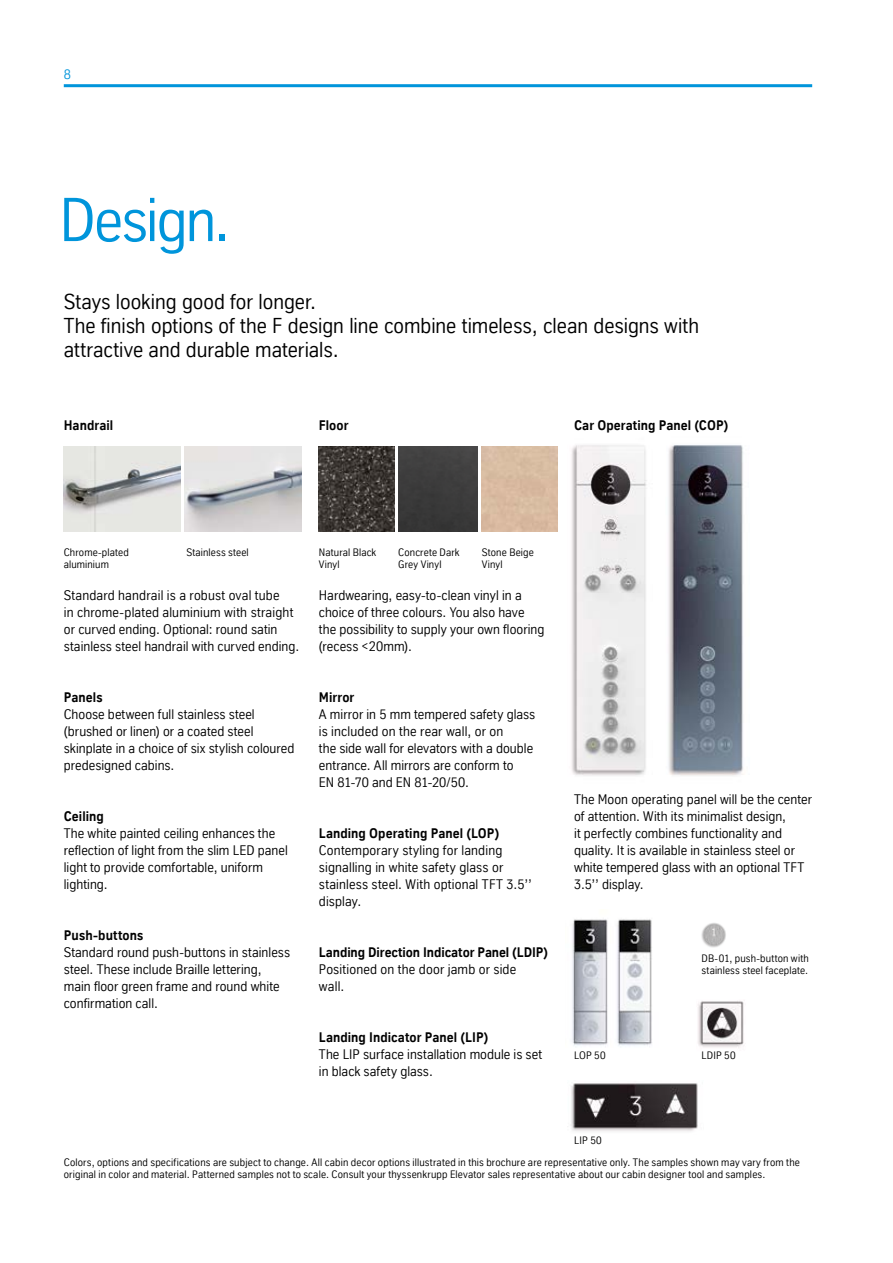
<style>
.page{position:relative;width:893px;height:1263px;background:#fff}
.page>*{position:absolute;margin:0;border:0;box-sizing:border-box;transform-origin:0 0}
.t1{font:60px "TK Type";letter-spacing:-.03em;color:#0095db}
.t2{font:21px/24px "TK Type";color:#000}
.t3{font:13.5px/17px "TK Type";letter-spacing:.005em;color:#000}
.t4{font:700 13.5px "TK Type";letter-spacing:.005em;color:#000}
.t5{font:13.5px "TK Type";color:#0095db}
.t6{font:10.5px/12px "TK Type";letter-spacing:.015em;color:#000}
</style>
<div class="page">
<img style="left:64px;top:446px;width:117px;height:86px">
<img style="left:701px;top:923px;width:25px;height:25px">
<img style="left:319px;top:446px;width:75px;height:85px">
<img style="left:398px;top:446px;width:80px;height:85px">
<img style="left:571px;top:445px;width:76px;height:331px">
<img style="left:668px;top:445px;width:75px;height:331px">
<hr style="left:64px;top:84px;width:748px;height:3px;background:#0095db">
<img style="left:185px;top:446px;width:117px;height:86px">
<img style="left:698px;top:1001px;width:46px;height:47px">
<img style="left:570px;top:1083px;width:128px;height:49px">
<img style="left:617px;top:919px;width:35px;height:127px">
<img style="left:572px;top:919px;width:36px;height:127px">
<p class="t5" style="left:64px;top:66px;width:9px">8</p>
<h1 class="t1" style="left:59px;top:187px;width:173px">Design.</h1>
<h2 class="t2" style="left:64px;top:289px;width:637px">Stays looking good for longer.<br>The finish options of the F design line combine timeless, clean designs with attractive and durable materials.</h2>
<p class="t4" style="left:64px;top:417px;width:51px">Handrail</p>
<p class="t4" style="left:319px;top:417px;width:31px">Floor</p>
<p class="t4" style="left:574px;top:417px;width:156px">Car Operating Panel (COP)</p>
<p class="t6" style="left:64px;top:546px;width:67px">Chrome-plated aluminium</p>
<p class="t6" style="left:186px;top:546px;width:64px">Stainless steel</p>
<p class="t6" style="left:482px;top:546px;width:53px">Stone Beige<br>Vinyl</p>
<p class="t6" style="left:398px;top:546px;width:63px">Concrete Dark<br>Grey Vinyl</p>
<p class="t6" style="left:319px;top:546px;width:59px">Natural Black<br>Vinyl</p>
<p class="t3" style="left:64px;top:586px;width:237px">Standard handrail is a robust oval tube<br>in chrome-plated aluminium with straight or curved ending. Optional: round satin stainless steel handrail with curved ending.</p>
<p class="t4" style="left:64px;top:689px;width:40px">Panels</p>
<p class="t3" style="left:64px;top:705px;width:232px">Choose between full stainless steel (brushed or linen) or a coated steel skinplate in a choice of six stylish coloured predesigned cabins.</p>
<p class="t4" style="left:64px;top:808px;width:42px">Ceiling</p>
<p class="t3" style="left:64px;top:824px;width:226px">The white painted ceiling enhances the reflection of light from the slim LED panel light to provide comfortable, uniform lighting.</p>
<p class="t4" style="left:64px;top:927px;width:81px">Push-buttons</p>
<p class="t3" style="left:64px;top:944px;width:228px">Standard round push-buttons in stainless steel. These include Braille lettering, main floor green frame and round white confirmation call.</p>
<p class="t3" style="left:319px;top:586px;width:227px">Hardwearing, easy-to-clean vinyl in a choice of three colours. You also have the possibility to supply your own flooring (recess &lt;20mm).</p>
<p class="t4" style="left:319px;top:689px;width:37px">Mirror</p>
<p class="t3" style="left:319px;top:705px;width:218px">A mirror in 5 mm tempered safety glass is included on the rear wall, or on<br>the side wall for elevators with a double entrance. All mirrors are conform to<br>EN 81-70 and EN 81-20/50.</p>
<p class="t4" style="left:319px;top:825px;width:182px">Landing Operating Panel (LOP)</p>
<p class="t3" style="left:319px;top:842px;width:215px">Contemporary styling for landing signalling in white safety glass or stainless steel. With optional TFT 3.5’’ display.</p>
<p class="t4" style="left:319px;top:944px;width:231px">Landing Direction Indicator Panel (LDIP)</p>
<p class="t3" style="left:319px;top:961px;width:199px">Positioned on the door jamb or side wall.</p>
<p class="t4" style="left:319px;top:1030px;width:171px">Landing Indicator Panel (LIP)</p>
<p class="t3" style="left:319px;top:1046px;width:225px">The LIP surface installation module is set in black safety glass.</p>
<p class="t3" style="left:574px;top:791px;width:239px">The Moon operating panel will be the center of attention. With its minimalist design,<br>it perfectly combines functionality and quality. It is available in stainless steel or white tempered glass with an optional TFT 3.5’’ display.</p>
<p class="t6" style="left:574px;top:1049px;width:33px">LOP 50</p>
<p class="t6" style="left:574px;top:1134px;width:29px">LIP 50</p>
<p class="t6" style="left:702px;top:952px;width:109px">DB-01, push-button with stainless steel faceplate.</p>
<p class="t6" style="left:702px;top:1049px;width:36px">LDIP 50</p>
<p class="t6" style="left:64px;top:1156px;width:738px">Colors, options and specifications are subject to change. All cabin decor options illustrated in this brochure are representative only. The samples shown may vary from the original in color and material. Patterned samples not to scale. Consult your thyssenkrupp Elevator sales representative about our cabin designer tool and samples.</p>
</div>
